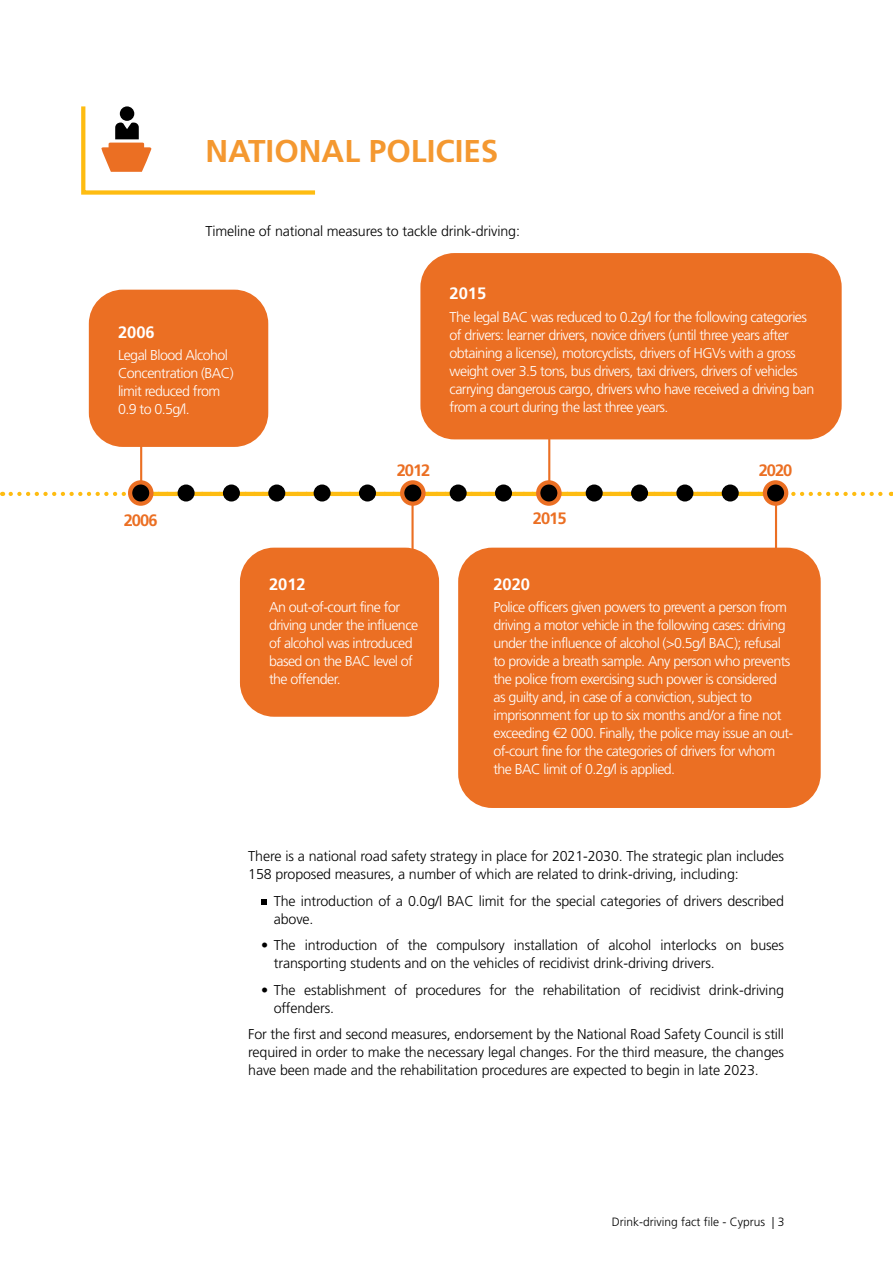
<style>
.page{position:relative;width:893px;height:1263px;background:#fff}
.page>*{position:absolute;margin:0;border:0;box-sizing:border-box;transform-origin:0 0}
.t1{font:31.5px "Frutiger LT 65 Bd";color:#f49830}
.t2{font:16.5px "Frutiger LT 65 Bd";color:#fff}
.t3{font:16.5px "Frutiger LT 65 Bd";letter-spacing:-.06em;color:#eb6f23}
.t4{font:14.25px/18px "Frutiger LT 45 Lt";letter-spacing:-.04em;color:#fff}
.t5{font:14.25px/18px "Frutiger LT 45 Lt";letter-spacing:-.01em;color:#000}
.t6{font:12px "Frutiger LT 45 Lt";color:#000}
</style>
<div class="page">
<hr style="left:548px;top:394px;width:2px;height:99px;background:#eb6f23">
<hr style="left:140px;top:440px;width:2px;height:52px;background:#eb6f23">
<hr style="left:411px;top:494px;width:3px;height:91px;background:#eb6f23">
<hr style="left:775px;top:494px;width:2px;height:75px;background:#eb6f23">
<svg style="left:261px;top:899px;width:5px;height:6px"></svg>
<svg style="left:81px;top:106px;width:235px;height:89px"></svg>
<div style="left:89px;top:290px;width:179px;height:157px;background:#eb6f23;border-radius:34px"></div>
<div style="left:420px;top:253px;width:422px;height:186px;background:#eb6f23;border-radius:34px"></div>
<svg style="left:11px;top:492px;width:881px;height:4px"></svg>
<div style="left:240px;top:548px;width:199px;height:169px;background:#eb6f23;border-radius:34px"></div>
<div style="left:458px;top:548px;width:363px;height:260px;background:#eb6f23;border-radius:34px"></div>
<hr style="left:141px;top:492px;width:643px;height:4px;background:#febc11">
<div style="left:359px;top:484px;width:17px;height:17px;background:#000;border-radius:50%"></div>
<div style="left:314px;top:484px;width:17px;height:17px;background:#000;border-radius:50%"></div>
<div style="left:268px;top:484px;width:17px;height:17px;background:#000;border-radius:50%"></div>
<div style="left:178px;top:484px;width:17px;height:17px;background:#000;border-radius:50%"></div>
<svg style="left:130px;top:482px;width:21px;height:22px"></svg>
<div style="left:128px;top:480px;width:25px;height:26px;border:4px solid #eb6f23;border-radius:50%"></div>
<div style="left:223px;top:484px;width:17px;height:17px;background:#000;border-radius:50%"></div>
<div style="left:631px;top:484px;width:17px;height:17px;background:#000;border-radius:50%"></div>
<svg style="left:765px;top:482px;width:21px;height:22px"></svg>
<div style="left:763px;top:480px;width:25px;height:26px;border:4px solid #eb6f23;border-radius:50%"></div>
<svg style="left:538px;top:482px;width:21px;height:22px"></svg>
<div style="left:536px;top:480px;width:26px;height:26px;border:4px solid #eb6f23;border-radius:50%"></div>
<div style="left:722px;top:484px;width:17px;height:17px;background:#000;border-radius:50%"></div>
<div style="left:676px;top:484px;width:17px;height:17px;background:#000;border-radius:50%"></div>
<svg style="left:402px;top:482px;width:21px;height:22px"></svg>
<div style="left:400px;top:480px;width:26px;height:26px;border:4px solid #eb6f23;border-radius:50%"></div>
<div style="left:586px;top:484px;width:17px;height:17px;background:#000;border-radius:50%"></div>
<div style="left:450px;top:484px;width:17px;height:17px;background:#000;border-radius:50%"></div>
<div style="left:495px;top:484px;width:17px;height:17px;background:#000;border-radius:50%"></div>
<h1 class="t1" style="left:206px;top:133px;width:294px">NATIONAL POLICIES</h1>
<p class="t5" style="left:206px;top:222px;width:316px">Timeline of national measures to tackle drink-driving:</p>
<p class="t2" style="left:118px;top:322px;width:38px">2006</p>
<p class="t4" style="left:118px;top:346px;width:117px">Legal Blood Alcohol<br>Concentration (BAC) limit reduced from<br>0.9 to 0.5g/l.</p>
<p class="t3" style="left:124px;top:510px;width:35px">2006</p>
<p class="t2" style="left:450px;top:284px;width:38px">2015</p>
<p class="t4" style="left:450px;top:308px;width:366px">The legal BAC was reduced to 0.2g/l for the following categories of drivers: learner drivers, novice drivers (until three years after obtaining a license), motorcyclists, drivers of HGVs with a gross weight over 3.5 tons, bus drivers, taxi drivers, drivers of vehicles carrying dangerous cargo, drivers who have received a driving ban from a court during the last three years.</p>
<p class="t3" style="left:397px;top:460px;width:35px">2012</p>
<p class="t3" style="left:759px;top:460px;width:35px">2020</p>
<p class="t3" style="left:533px;top:509px;width:35px">2015</p>
<p class="t2" style="left:269px;top:574px;width:38px">2012</p>
<p class="t4" style="left:269px;top:598px;width:151px">An out-of-court fine for driving under the influence of alcohol was introduced based on the BAC level of the offender.</p>
<p class="t2" style="left:493px;top:574px;width:38px">2020</p>
<p class="t4" style="left:493px;top:598px;width:301px">Police officers given powers to prevent a person from driving a motor vehicle in the following cases: driving under the influence of alcohol (&gt;0.5g/l BAC); refusal to provide a breath sample. Any person who prevents the police from exercising such power is considered<br>as guilty and, in case of a conviction, subject to imprisonment for up to six months and/or a fine not exceeding €2 000. Finally, the police may issue an out&shy;of-court fine for the categories of drivers for whom the BAC limit of 0.2g/l is applied.</p>
<p class="t5" style="left:248px;top:847px;width:537px">There is a national road safety strategy in place for 2021-2030. The strategic plan includes<br>158 proposed measures, a number of which are related to drink-driving, including:</p>
<p class="t5" style="left:274px;top:892px;width:512px">The introduction of a 0.0g/l BAC limit for the special categories of drivers described above.</p>
<p class="t5" style="left:274px;top:936px;width:512px;text-indent:-13px">• The introduction of the compulsory installation of alcohol interlocks on buses transporting students and on the vehicles of recidivist drink-driving drivers.</p>
<p class="t5" style="left:274px;top:981px;width:512px;text-indent:-13px">• The establishment of procedures for the rehabilitation of recidivist drink-driving offenders.</p>
<p class="t5" style="left:248px;top:1025px;width:537px;text-align:justify">For the first and second measures, endorsement by the National Road Safety Council is still required in order to make the necessary legal changes. For the third measure, the changes have been made and the rehabilitation procedures are expected to begin in late 2023.</p>
<p class="t6" style="left:612px;top:1214px;width:174px">Drink-driving fact file - Cyprus | 3</p>
</div>
